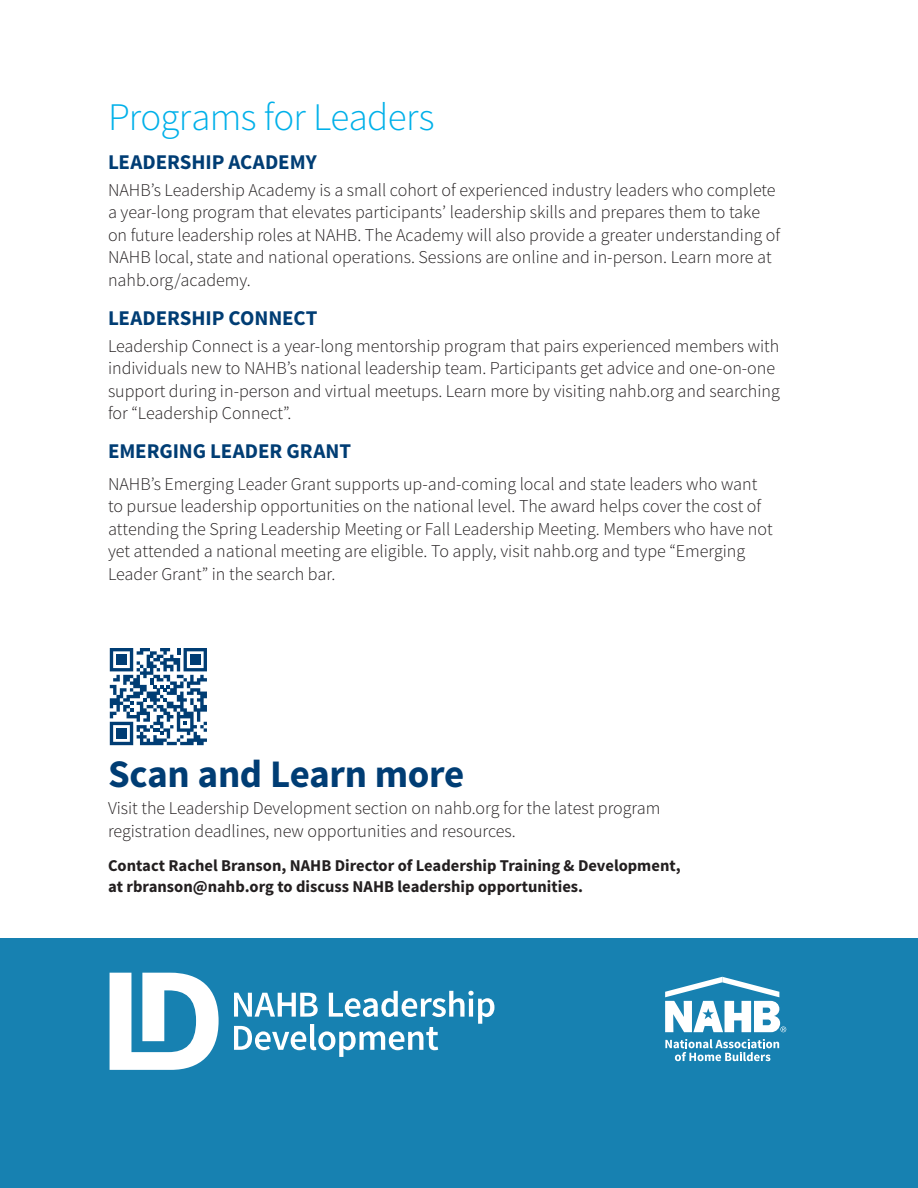
<style>
.page{position:relative;width:918px;height:1188px;background:#fff}
.page>*{position:absolute;margin:0;border:0;box-sizing:border-box;transform-origin:0 0}
.t1{font:300 39px "Source Sans Pro";letter-spacing:-.015em;color:#00b0e9}
.t2{font:700 39px "Source Sans Pro";letter-spacing:-.01em;color:#003d74}
.t3{font:700 21px "Source Sans Pro";letter-spacing:-.005em;color:#003d74}
.t4{font:300 18px/22.5px "Source Sans Pro";color:#231f20}
.t5{font:700 16.5px/21px "Source Sans Pro";color:#231f20}
</style>
<div class="page">
<div style="left:0;top:938px;width:918px;height:250px;background:#1781b1"></div>
<svg style="left:665px;top:1039px;width:114px;height:22px"></svg>
<svg style="left:665px;top:977px;width:121px;height:55px"></svg>
<svg style="left:234px;top:991px;width:260px;height:66px"></svg>
<svg style="left:110px;top:973px;width:109px;height:97px"></svg>
<svg style="left:110px;top:648px;width:97px;height:97px"></svg>
<p class="t1" style="left:108px;top:93px;width:328px">Programs for Leaders</p>
<p class="t3" style="left:108px;top:148px;width:210px">LEADERSHIP ACADEMY</p>
<p class="t4" style="left:108px;top:179px;width:674px">NAHB’s Leadership Academy is a small cohort of experienced industry leaders who complete a year-long program that elevates participants’ leadership skills and prepares them to take on future leadership roles at NAHB. The Academy will also provide a greater understanding of NAHB local, state and national operations. Sessions are online and in-person. Learn more at nahb.org/academy.</p>
<p class="t3" style="left:108px;top:304px;width:211px">LEADERSHIP CONNECT</p>
<p class="t4" style="left:108px;top:335px;width:673px">Leadership Connect is a year-long mentorship program that pairs experienced members with individuals new to NAHB’s national leadership team. Participants get advice and one-on-one support during in-person and virtual meetups. Learn more by visiting nahb.org and searching for “Leadership Connect”.</p>
<p class="t3" style="left:108px;top:438px;width:245px">EMERGING LEADER GRANT</p>
<p class="t4" style="left:108px;top:473px;width:666px">NAHB’s Emerging Leader Grant supports up-and-coming local and state leaders who want to pursue leadership opportunities on the national level. The award helps cover the cost of attending the Spring Leadership Meeting or Fall Leadership Meeting. Members who have not yet attended a national meeting are eligible. To apply, visit nahb.org and type “Emerging Leader Grant” in the search bar.</p>
<p class="t2" style="left:108px;top:749px;width:358px">Scan and Learn more</p>
<p class="t4" style="left:108px;top:797px;width:554px">Visit the Leadership Development section on nahb.org for the latest program registration deadlines, new opportunities and resources.</p>
<p class="t5" style="left:108px;top:856px;width:574px">Contact Rachel Branson, NAHB Director of Leadership Training &amp; Development, at rbranson@nahb.org to discuss NAHB leadership opportunities.</p>
</div>
